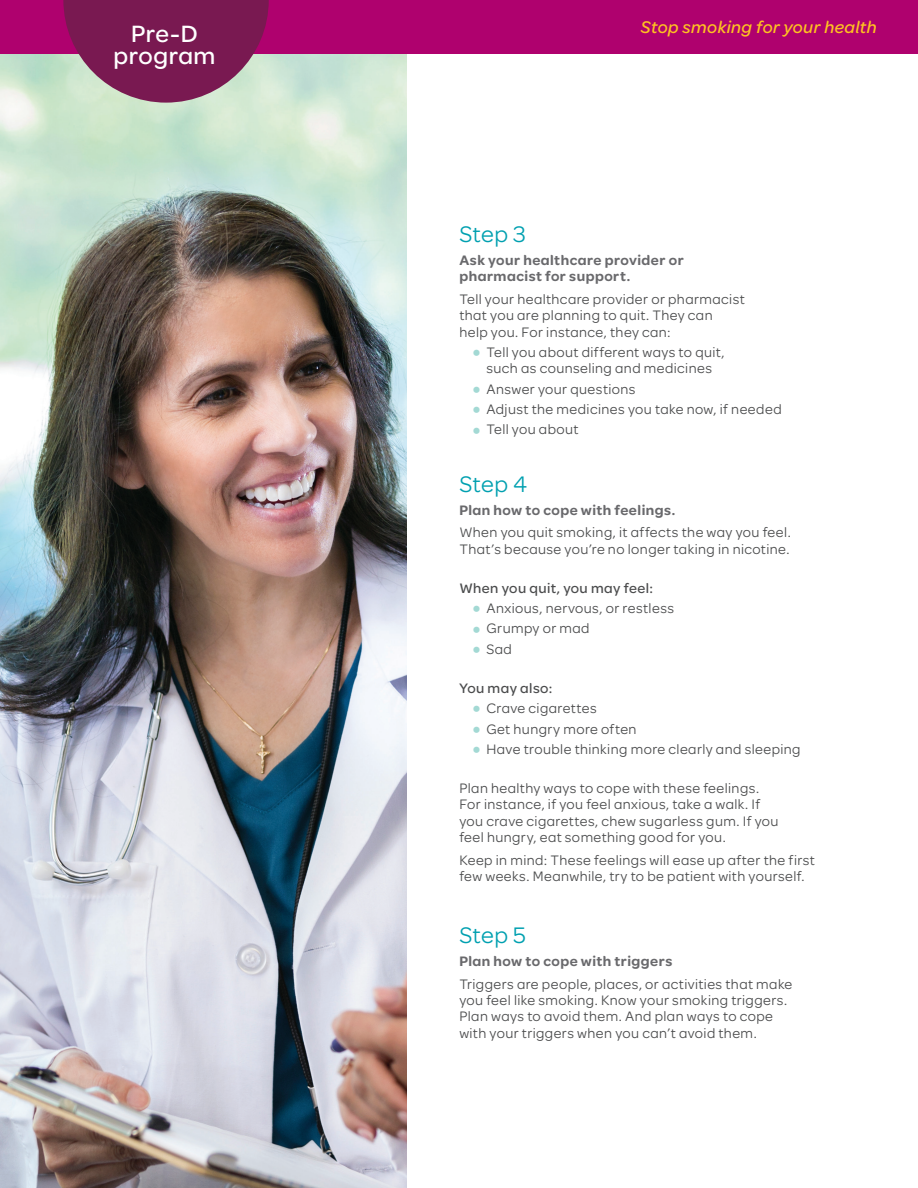
<style>
.page{position:relative;width:918px;height:1188px;background:#fff}
.page>*{position:absolute;margin:0;border:0;box-sizing:border-box;transform-origin:0 0}
.t1{font:500 25.2px/21.8px "Omnes Moda";letter-spacing:.02em;color:#fff;text-align:center}
.t2{font:24px "Omnes Moda";letter-spacing:.01em;color:#00a0b0}
.t3{font:italic 500 18px "Omnes Moda";letter-spacing:.02em;color:#fec221}
.t4{font:14.7px/16.2px "Omnes Moda";letter-spacing:.03em;color:#4b4c4d}
.t5{font:600 14.7px/16.2px "Omnes Moda";letter-spacing:.035em;color:#69696c}
.t6{font:500 14.7px "Omnes Moda";letter-spacing:.03em;color:#4b4c4d}
.s1{font-weight:700;font-size:21px;color:#a3d9d4}
</style>
<div class="page">
<img style="left:0;top:54px;width:407px;height:1134px">
<div style="left:0;top:0;width:918px;height:54px;background:#af016e"></div>
<svg style="left:63px;top:0;width:206px;height:103px"></svg>
<h1 class="t1" style="left:114px;top:21px;width:103px">Pre-D program</h1>
<p class="t3" style="left:641px;top:15px;width:238px">Stop smoking for your health</p>
<h2 class="t2" style="left:459px;top:218px;width:68px">Step 3</h2>
<p class="t5" style="left:459px;top:251px;width:226px">Ask your healthcare provider or pharmacist for support.</p>
<p class="t4" style="left:459px;top:290px;width:287px">Tell your healthcare provider or pharmacist that you are planning to quit. They can<br>help you. For instance, they can:</p>
<p class="t4" style="left:473px;top:343px;width:253px;text-align:center"><span class="s1">•</span> Tell you about different ways to quit, such as counseling and medicines</p>
<p class="t4" style="left:473px;top:380px;width:164px"><span class="s1">•</span> Answer your questions</p>
<p class="t4" style="left:473px;top:400px;width:310px"><span class="s1">•</span> Adjust the medicines you take now, if needed</p>
<p class="t4" style="left:473px;top:421px;width:107px"><span class="s1">•</span> Tell you about</p>
<h2 class="t2" style="left:459px;top:468px;width:69px">Step 4</h2>
<p class="t5" style="left:459px;top:501px;width:217px">Plan how to cope with feelings.</p>
<p class="t4" style="left:459px;top:524px;width:333px">When you quit smoking, it affects the way you feel.<br>That’s because you’re no longer taking in nicotine.</p>
<p class="t6" style="left:459px;top:578px;width:195px">When you quit, you may feel:</p>
<p class="t4" style="left:473px;top:599px;width:203px"><span class="s1">•</span> Anxious, nervous, or restless</p>
<p class="t4" style="left:473px;top:620px;width:118px"><span class="s1">•</span> Grumpy or mad</p>
<p class="t4" style="left:473px;top:640px;width:41px"><span class="s1">•</span> Sad</p>
<p class="t6" style="left:459px;top:678px;width:95px">You may also:</p>
<p class="t4" style="left:473px;top:700px;width:125px"><span class="s1">•</span> Crave cigarettes</p>
<p class="t4" style="left:473px;top:720px;width:165px"><span class="s1">•</span> Get hungry more often</p>
<p class="t4" style="left:473px;top:740px;width:329px"><span class="s1">•</span> Have trouble thinking more clearly and sleeping</p>
<p class="t4" style="left:459px;top:779px;width:321px">Plan healthy ways to cope with these feelings.<br>For instance, if you feel anxious, take a walk. If you crave cigarettes, chew sugarless gum. If you feel hungry, eat something good for you.</p>
<p class="t4" style="left:459px;top:851px;width:357px">Keep in mind: These feelings will ease up after the first few weeks. Meanwhile, try to be patient with yourself.</p>
<h2 class="t2" style="left:459px;top:919px;width:68px">Step 5</h2>
<p class="t5" style="left:459px;top:952px;width:214px">Plan how to cope with triggers</p>
<p class="t4" style="left:459px;top:975px;width:334px">Triggers are people, places, or activities that make you feel like smoking. Know your smoking triggers.<br>Plan ways to avoid them. And plan ways to cope with your triggers when you can’t avoid them.</p>
</div>
